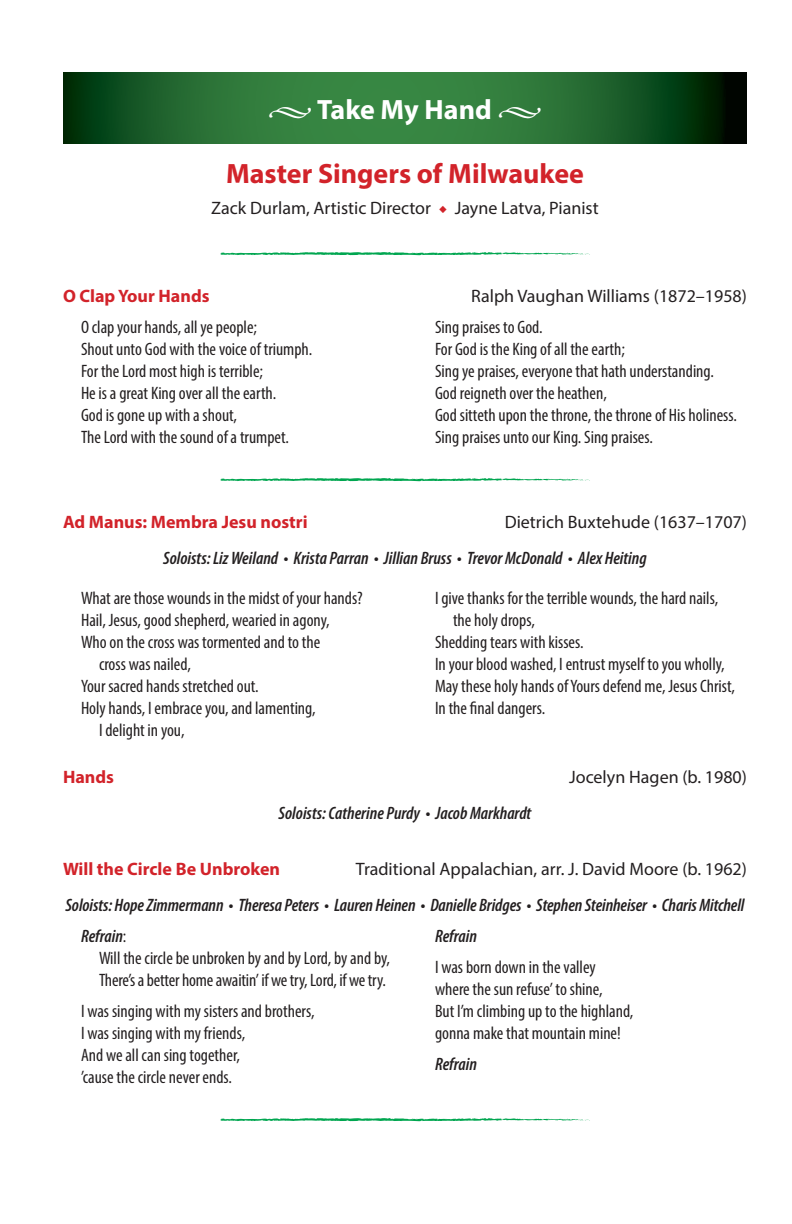
<style>
.page{position:relative;width:792px;height:1224px;background:#fff}
.page>*{position:absolute;margin:0;border:0;box-sizing:border-box;transform-origin:0 0}
.t1{font:700 28px "Myriad Pro";color:#d2232a}
.Basic_Header{font:700 28px "Myriad Pro";color:#fff}
.Song_Text{font:condensed 18px/22px "Myriad Pro";color:#231f20}
.Soloists{font:italic 600 condensed 18px "Myriad Pro";letter-spacing:-.005em;color:#231f20}
.Song_Title{font:18px "Myriad Pro";color:#231f20}
.Song_Text_First_Line{font:condensed 18px "Myriad Pro";color:#231f20}
.Song_Title-2{font:700 18px "Myriad Pro";color:#d2232a}
.Song_Text_First_Line-2{font:italic 600 condensed 18px "Myriad Pro";color:#231f20}
.s1{font-family:"Minion Pro"}
.s2{font-family:"Minion Pro";color:#d2232a}
.s3{font-weight:600;font-style:italic}
</style>
<div class="page">
<svg style="left:63px;top:72px;width:684px;height:72px;background:#23662f"></svg>
<svg style="left:220px;top:252px;width:370px;height:4px"></svg>
<svg style="left:220px;top:478px;width:370px;height:4px"></svg>
<svg style="left:220px;top:1118px;width:370px;height:4px"></svg>
<p class="Basic_Header" style="left:268px;top:91px;width:276px"><span class="s1">•</span> Take My Hand <span class="s1">•</span></p>
<p class="t1" style="left:226px;top:155px;width:359px">Master Singers of Milwaukee</p>
<p class="Song_Title" style="left:211px;top:197px;width:389px">Zack Durlam, Artistic Director <span class="s2">◆</span> Jayne Latva, Pianist</p>
<p class="Song_Title-2" style="left:63px;top:285px;width:148px">O Clap Your Hands</p>
<p class="Song_Title" style="left:471px;top:285px;width:277px">Ralph Vaughan Williams (1872–1958)</p>
<p class="Song_Text" style="left:81px;top:316px;width:178px">O clap your hands, all ye people;</p>
<p class="Song_Text" style="left:81px;top:338px;width:233px">Shout unto God with the voice of triumph.</p>
<p class="Song_Text" style="left:81px;top:360px;width:184px">For the Lord most high is terrible;</p>
<p class="Song_Text" style="left:81px;top:382px;width:197px">He is a great King over all the earth.</p>
<p class="Song_Text" style="left:81px;top:404px;width:158px">God is gone up with a shout,</p>
<p class="Song_Text" style="left:81px;top:426px;width:209px">The Lord with the sound of a trumpet.</p>
<p class="Song_Text" style="left:435px;top:316px;width:109px">Sing praises to God.</p>
<p class="Song_Text" style="left:435px;top:338px;width:191px">For God is the King of all the earth;</p>
<p class="Song_Text" style="left:435px;top:360px;width:280px">Sing ye praises, everyone that hath understanding.</p>
<p class="Song_Text" style="left:435px;top:382px;width:173px">God reigneth over the heathen,</p>
<p class="Song_Text" style="left:435px;top:404px;width:303px">God sitteth upon the throne, the throne of His holiness.</p>
<p class="Song_Text" style="left:435px;top:426px;width:219px">Sing praises unto our King. Sing praises.</p>
<p class="Song_Title-2" style="left:63px;top:511px;width:246px">Ad Manus: Membra Jesu nostri</p>
<p class="Song_Title" style="left:505px;top:511px;width:244px">Dietrich Buxtehude (1637–1707)</p>
<p class="Soloists" style="left:163px;top:547px;width:485px">Soloists: Liz Weiland • Krista Parran • Jillian Bruss • Trevor McDonald • Alex Heiting</p>
<p class="Song_Text_First_Line" style="left:81px;top:588px;width:283px">What are those wounds in the midst of your hands?</p>
<p class="Song_Text" style="left:81px;top:609px;width:250px">Hail, Jesus, good shepherd, wearied in agony,</p>
<p class="Song_Text" style="left:99px;top:631px;width:223px;text-indent:-18px">Who on the cross was tormented and to the cross was nailed,</p>
<p class="Song_Text" style="left:81px;top:675px;width:179px">Your sacred hands stretched out.</p>
<p class="Song_Text" style="left:99px;top:697px;width:218px;text-indent:-18px">Holy hands, I embrace you, and lamenting,<br>I delight in you,</p>
<p class="Song_Text" style="left:453px;top:587px;width:267px;text-indent:-18px">I give thanks for the terrible wounds, the hard nails, the holy drops,</p>
<p class="Song_Text" style="left:435px;top:631px;width:150px">Shedding tears with kisses.</p>
<p class="Song_Text" style="left:435px;top:653px;width:291px">In your blood washed, I entrust myself to you wholly,</p>
<p class="Song_Text" style="left:435px;top:675px;width:301px">May these holy hands of Yours defend me, Jesus Christ,</p>
<p class="Song_Text" style="left:435px;top:697px;width:112px">In the final dangers.</p>
<p class="Song_Title-2" style="left:63px;top:766px;width:52px">Hands</p>
<p class="Song_Title" style="left:569px;top:766px;width:179px">Jocelyn Hagen (b. 1980)</p>
<p class="Soloists" style="left:279px;top:802px;width:254px">Soloists: Catherine Purdy • Jacob Markhardt</p>
<p class="Song_Title-2" style="left:63px;top:858px;width:219px">Will the Circle Be Unbroken</p>
<p class="Song_Title" style="left:356px;top:858px;width:393px">Traditional Appalachian, arr. J. David Moore (b. 1962)</p>
<p class="Soloists" style="left:65px;top:894px;width:681px">Soloists: Hope Zimmermann • Theresa Peters • Lauren Heinen • Danielle Bridges • Stephen Steinheiser • Charis Mitchell</p>
<p class="Song_Text" style="left:99px;top:925px;width:293px;text-indent:-18px"><span class="s3">Refrain</span>:<br>Will the circle be unbroken by and by Lord, by and by,<br>There’s a better home awaitin’ if we try, Lord, if we try.</p>
<p class="Song_Text_First_Line" style="left:81px;top:1001px;width:235px">I was singing with my sisters and brothers,</p>
<p class="Song_Text" style="left:81px;top:1022px;width:166px">I was singing with my friends,</p>
<p class="Song_Text" style="left:81px;top:1044px;width:161px">And we all can sing together,</p>
<p class="Song_Text" style="left:81px;top:1066px;width:153px">’cause the circle never ends.</p>
<p class="Song_Text_First_Line-2" style="left:435px;top:925px;width:43px">Refrain</p>
<p class="Song_Text_First_Line" style="left:435px;top:957px;width:162px">I was born down in the valley</p>
<p class="Song_Text" style="left:435px;top:978px;width:169px">where the sun refuse’ to shine,</p>
<p class="Song_Text" style="left:435px;top:1000px;width:200px">But I’m climbing up to the highland,</p>
<p class="Song_Text" style="left:435px;top:1022px;width:187px">gonna make that mountain mine!</p>
<p class="Song_Text_First_Line-2" style="left:435px;top:1053px;width:43px">Refrain</p>
</div>
